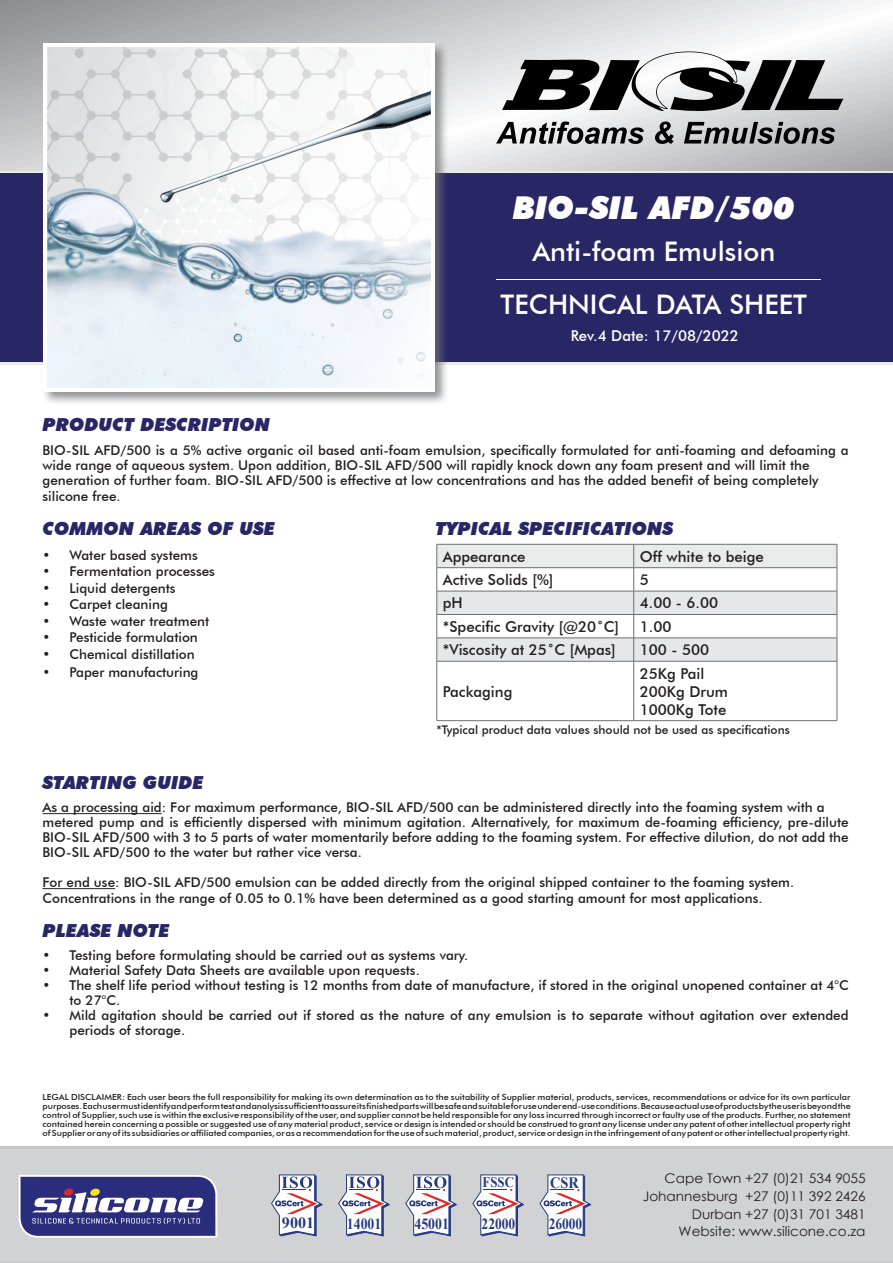
<style>
.page{position:relative;width:893px;height:1263px;background:#fff}
.page>*{position:absolute;margin:0;border:0;box-sizing:border-box;transform-origin:0 0}
.t1{font:italic 900 31.5px "Futura BT";color:#fff}
.H1B{font:500 27px "Futura BT";color:#fff}
.H2_-_header{font:italic 900 18px "Futura BT";color:#292665}
.t2{font:700 15.9px "Times New Roman";color:#253a80;scale:.9 1}
.t3{font:700 15.75px "Times New Roman";color:#253a80}
.t4{font:700 15.45px "Times New Roman";color:#253a80;scale:.89 1}
.t5{font:700 15.45px "Times New Roman";color:#253a80;scale:.87 1}
.t6{font:500 15px "Futura BT";color:#231f20}
.t7{font:500 15px "Futura BT";color:#fff}
.t8{font:700 14.7px "Times New Roman";color:#253a80;scale:.87 1}
.t9{font:500 13.5px/15px "Futura BT";color:#231f20}
.t10{font:13.35px/17.7px "Century Gothic";color:#231f20;text-align:right}
.t11{font:500 12px "Futura BT";color:#231f20}
.t12{font:500 8.4px/9px "Futura BT";color:#231f20;text-align:justify;scale:1.08 1}
</style>
<div class="page">
<svg style="left:0;top:0;width:893px;height:171px"></svg>
<svg style="left:496px;top:122px;width:148px;height:22px;background:#8a8a8b"></svg>
<svg style="left:655px;top:122px;width:19px;height:22px"></svg>
<svg style="left:684px;top:122px;width:151px;height:22px;background:#78797a"></svg>
<svg style="left:502px;top:52px;width:341px;height:59px"></svg>
<svg style="left:0;top:361px;width:893px;height:4px;background:#b9b9c8"></svg>
<hr style="left:0;top:171px;width:893px;height:4px;background:#e9eaea">
<div style="left:0;top:173px;width:893px;height:188px;background:#292665"></div>
<div style="left:41px;top:41px;width:408px;height:365px;background:#6d6f71;opacity:.75"></div>
<div style="left:43px;top:43px;width:391px;height:349px;background:#fff"></div>
<img style="left:48px;top:48px;width:382px;height:340px">
<hr style="left:496px;top:279px;width:324px;height:1px;background:#fff">
<div style="left:0;top:1147px;width:893px;height:116px;background:#cccccd"></div>
<svg style="left:437px;top:544px;width:401px;height:117px"></svg>
<hr style="left:437px;top:661px;width:197px;height:1px;background:#6d6f71">
<hr style="left:437px;top:661px;width:1px;height:59px;background:#6d6f71">
<hr style="left:634px;top:661px;width:203px;height:1px;background:#6d6f71">
<hr style="left:633px;top:661px;width:1px;height:59px;background:#6d6f71">
<hr style="left:837px;top:661px;width:1px;height:59px;background:#6d6f71">
<hr style="left:437px;top:720px;width:197px;height:1px;background:#6d6f71">
<hr style="left:634px;top:720px;width:203px;height:1px;background:#6d6f71">
<hr style="left:43px;top:813px;width:119px;height:1px;background:#231f20">
<hr style="left:43px;top:888px;width:72px;height:1px;background:#231f20">
<div style="left:0;top:1149px;width:893px;height:112px;background:#d1d2d4"></div>
<svg style="left:19px;top:1175px;width:198px;height:63px;background:#60609b"></svg>
<svg style="left:271px;top:1174px;width:52px;height:63px"></svg>
<svg style="left:338px;top:1174px;width:52px;height:63px"></svg>
<svg style="left:405px;top:1174px;width:53px;height:63px"></svg>
<svg style="left:472px;top:1174px;width:53px;height:63px"></svg>
<svg style="left:539px;top:1174px;width:53px;height:63px"></svg>
<p class="t1" style="left:513px;top:189px;width:284px">BIO-SIL AFD/500</p>
<p class="H1B" style="left:532px;top:235px;width:244px">Anti-foam Emulsion</p>
<p class="H1B" style="left:501px;top:288px;width:308px">TECHNICAL DATA SHEET</p>
<p class="t7" style="left:571px;top:327px;width:170px">Rev.4 Date: 17/08/2022</p>
<p class="H2_-_header" style="left:43px;top:414px;width:229px">PRODUCT DESCRIPTION</p>
<p class="t9" style="left:43px;top:442px;width:808px">BIO-SIL AFD/500 is a 5% active organic oil based anti-foam emulsion, specifically formulated for anti-foaming and defoaming a wide range of aqueous system. Upon addition, BIO-SIL AFD/500 will rapidly knock down any foam present and will limit the</p>
<p class="t9" style="left:43px;top:472px;width:777px">generation of further foam. BIO-SIL AFD/500 is effective at low concentrations and has the added benefit of being completely</p>
<p class="t9" style="left:43px;top:489px;width:80px">silicone free.</p>
<p class="H2_-_header" style="left:43px;top:517px;width:234px">COMMON AREAS OF USE</p>
<p class="H2_-_header" style="left:435px;top:517px;width:239px">TYPICAL SPECIFICATIONS</p>
<p class="t9" style="left:43px;top:547px;width:157px">• Water based systems</p>
<p class="t9" style="left:43px;top:564px;width:174px">• Fermentation processes</p>
<p class="t9" style="left:43px;top:580px;width:135px">• Liquid detergents</p>
<p class="t9" style="left:43px;top:597px;width:127px">• Carpet cleaning</p>
<p class="t9" style="left:43px;top:613px;width:168px">• Waste water treatment</p>
<p class="t9" style="left:43px;top:630px;width:157px">• Pesticide formulation</p>
<p class="t9" style="left:43px;top:646px;width:154px">• Chemical distillation</p>
<p class="t9" style="left:43px;top:664px;width:157px">• Paper manufacturing</p>
<p class="t9" style="left:43px;top:417px;width:9px">•</p>
<p class="t6" style="left:443px;top:547px;width:84px">Appearance</p>
<p class="t6" style="left:640px;top:547px;width:126px">Off white to beige</p>
<p class="t6" style="left:443px;top:571px;width:112px">Active Solids [%]</p>
<p class="t6" style="left:640px;top:571px;width:11px">5</p>
<p class="t6" style="left:443px;top:594px;width:21px">pH</p>
<p class="t6" style="left:640px;top:594px;width:80px">4.00 - 6.00</p>
<p class="t6" style="left:443px;top:617px;width:178px">*Specific Gravity [@20˚C]</p>
<p class="t6" style="left:640px;top:617px;width:33px">1.00</p>
<p class="t6" style="left:443px;top:641px;width:174px">*Viscosity at 25˚C [Mpas]</p>
<p class="t6" style="left:640px;top:641px;width:71px">100 - 500</p>
<p class="t6" style="left:443px;top:682px;width:71px">Packaging</p>
<p class="t6" style="left:640px;top:664px;width:66px">25Kg Pail</p>
<p class="t6" style="left:640px;top:682px;width:90px">200Kg Drum</p>
<p class="t6" style="left:640px;top:700px;width:88px">1000Kg Tote</p>
<p class="t11" style="left:437px;top:722px;width:355px">*Typical product data values should not be used as specifications</p>
<p class="H2_-_header" style="left:43px;top:771px;width:163px">STARTING GUIDE</p>
<p class="t9" style="left:43px;top:800px;width:784px">As a processing aid: For maximum performance, BIO-SIL AFD/500 can be administered directly into the foaming system with a</p>
<p class="t9" style="left:43px;top:815px;width:808px;text-align:justify">metered pump and is efficiently dispersed with minimum agitation. Alternatively, for maximum de-foaming efficiency, pre-dilute BIO-SIL AFD/500 with 3 to 5 parts of water momentarily before adding to the foaming system. For effective dilution, do not add the BIO-SIL AFD/500 to the water but rather vice versa.</p>
<p class="t9" style="left:43px;top:875px;width:753px">For end use: BIO-SIL AFD/500 emulsion can be added directly from the original shipped container to the foaming system.</p>
<p class="t9" style="left:43px;top:891px;width:721px">Concentrations in the range of 0.05 to 0.1% have been determined as a good starting amount for most applications.</p>
<p class="H2_-_header" style="left:43px;top:920px;width:129px">PLEASE NOTE</p>
<p class="t9" style="left:43px;top:948px;width:427px">• Testing before formulating should be carried out as systems vary.</p>
<p class="t9" style="left:43px;top:963px;width:379px">• Material Safety Data Sheets are available upon requests.</p>
<p class="t9" style="left:70px;top:978px;width:781px;text-indent:-27px">• The shelf life period without testing is 12 months from date of manufacture, if stored in the original unopened container at 4°C to 27°C.</p>
<p class="t9" style="left:70px;top:1008px;width:781px;text-indent:-27px">• Mild agitation should be carried out if stored as the nature of any emulsion is to separate without agitation over extended periods of storage.</p>
<p class="t12" style="left:43px;top:1093px;width:750px">LEGAL DISCLAIMER: Each user bears the full responsibility for making its own determination as to the suitability of Supplier material, products, services, recommendations or advice for its own particular</p>
<p class="t12" style="left:43px;top:1102px;width:750px">purposes. Each user must identify and perform test and analysis sufficient to assure its finished parts will be safe and suitable for use under end-use conditions. Because actual use of products by the user is beyond the control of Supplier, such use is within the exclusive responsibility of the user, and supplier cannot be held responsible for any loss incurred through incorrect or faulty use of the products. Further, no statement contained herein concerning a possible or suggested use of any material product, service or design is intended or should be construed to grant any license under any patent of other intellectual property right of Supplier or any of its subsidiaries or affiliated companies, or as a recommendation for the use of such material, product, service or design in the infringement of any patent or other intellectual property right.</p>
<p class="t8" style="left:483px;top:1172px;width:38px">FSSC</p>
<p class="t3" style="left:282px;top:1211px;width:34px">9001</p>
<p class="t4" style="left:347px;top:1212px;width:40px">14001</p>
<p class="t4" style="left:414px;top:1212px;width:40px">45001</p>
<p class="t5" style="left:482px;top:1212px;width:40px">22000</p>
<p class="t2" style="left:550px;top:1171px;width:33px">CSR</p>
<p class="t5" style="left:549px;top:1212px;width:40px">26000</p>
<p class="t10" style="left:643px;top:1169px;width:224px">Cape Town +27 (0)21 534 9055<br>Johannesburg +27 (0)11 392 2426<br>Durban +27 (0)31 701 3481<br>Website: www.silicone.co.za</p>
</div>
